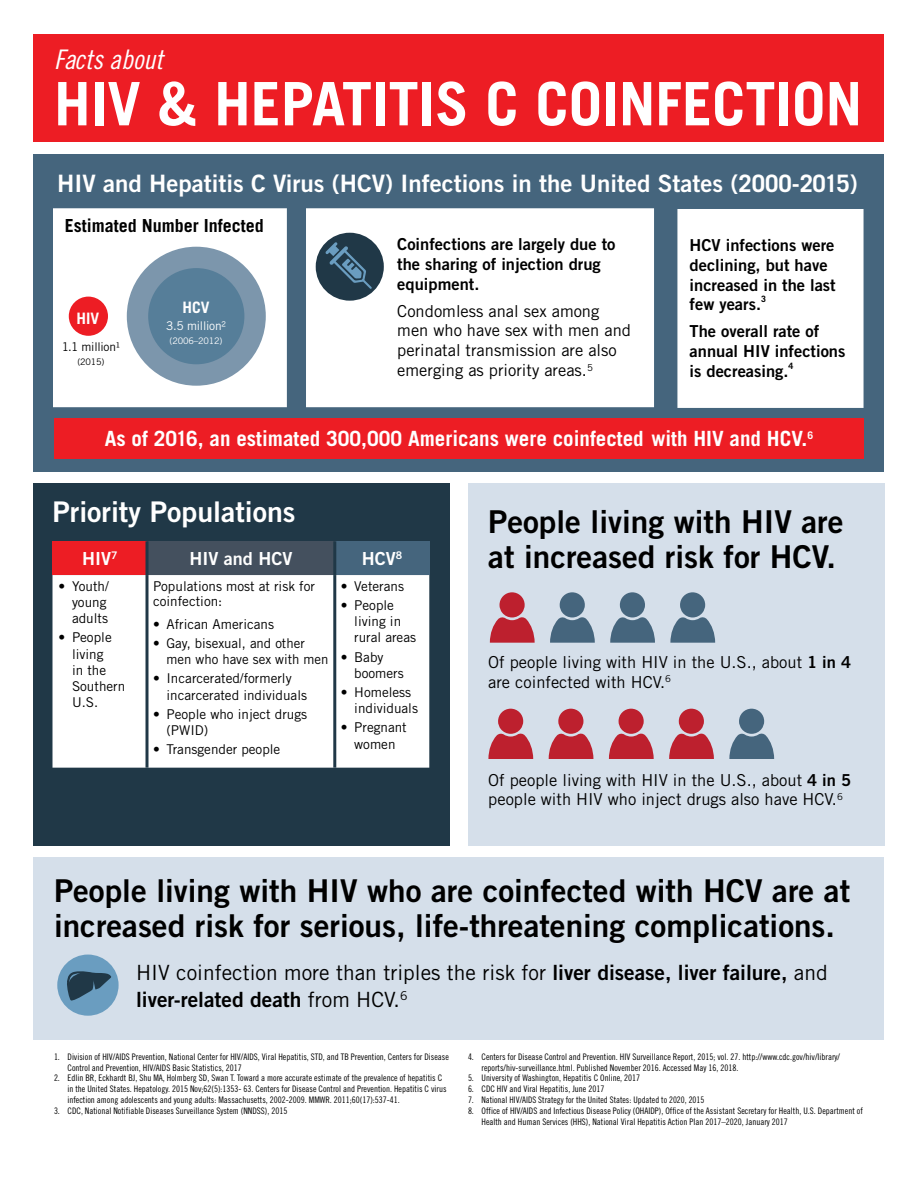
<style>
.page{position:relative;width:918px;height:1188px;background:#fff}
.page>*{position:absolute;margin:0;border:0;box-sizing:border-box;transform-origin:0 0}
.t1{font:700 60px "Trade Gothic";color:#fff}
.t2{font:31.5px/34.5px "Trade Gothic Bold Two";color:#000}
.t3{font:28.5px "Trade Gothic Bold Two";color:#fff}
.t4{font:27px "Trade Gothic Cond Eighteen Obl";color:#fff}
.t5{font:24px "Trade Gothic Bold Two";color:#fff}
.main{font:21px/27px "Trade Gothic";color:#000}
.t6{font:700 21px "Trade Gothic";color:#fff}
.t7{font:700 18px "Trade Gothic";color:#000}
.t8{font:18px "Trade Gothic Bold Two";color:#fff}
.main-2{font:16.5px/19.8px "Trade Gothic Bold Two";color:#000}
.main-3{font:16.5px/19.8px "Trade Gothic";color:#000}
.main-4{font:16.5px/19.8px "Trade Gothic LT Std";color:#000}
.t9{font:700 15.75px "Trade Gothic";color:#fff}
.t10{font:13.5px/16.2px "Trade Gothic LT Std";color:#000}
.t11{font:12px "Trade Gothic LT Std";letter-spacing:-.02em;color:#fff}
.t12{font:12px "Trade Gothic LT Std";letter-spacing:-.02em;color:#000}
.footnote{font:9px/10.8px "Trade Gothic LT Std Cn 18";color:#000}
.t13{font:9px "Trade Gothic LT Std";letter-spacing:-.02em;color:#fff}
.t14{font:9px "Trade Gothic LT Std";color:#000}
.main-5{font:700 8.7px "Trade Gothic";color:#000}
.s1{font-family:"Trade Gothic";font-weight:700}
.s2{font-family:"Trade Gothic Bold Two"}
</style>
<div class="page">
<div style="left:34px;top:155px;width:850px;height:317px;background:#45657d"></div>
<div style="left:677px;top:209px;width:187px;height:199px;background:#fff"></div>
<div style="left:306px;top:208px;width:348px;height:199px;background:#fff"></div>
<div style="left:53px;top:208px;width:234px;height:199px;background:#fff"></div>
<div style="left:34px;top:34px;width:850px;height:108px;background:#ed1d24"></div>
<div style="left:468px;top:483px;width:416px;height:363px;background:#d5dfea"></div>
<div style="left:69px;top:297px;width:39px;height:39px;background:#ed1d24;border-radius:50%"></div>
<div style="left:127px;top:247px;width:139px;height:139px;background:#7c96ac;border-radius:50%"></div>
<div style="left:148px;top:268px;width:96px;height:96px;background:#567e99;border-radius:50%"></div>
<div style="left:316px;top:233px;width:68px;height:68px;background:#203847;border-radius:50%"></div>
<svg style="left:325px;top:242px;width:47px;height:47px"></svg>
<svg style="left:490px;top:592px;width:45px;height:51px"></svg>
<svg style="left:550px;top:592px;width:45px;height:51px"></svg>
<svg style="left:610px;top:592px;width:45px;height:51px"></svg>
<svg style="left:670px;top:592px;width:45px;height:51px"></svg>
<svg style="left:488px;top:709px;width:45px;height:50px"></svg>
<svg style="left:549px;top:709px;width:44px;height:50px"></svg>
<svg style="left:609px;top:709px;width:45px;height:50px"></svg>
<svg style="left:669px;top:709px;width:45px;height:50px"></svg>
<svg style="left:729px;top:709px;width:45px;height:50px"></svg>
<div style="left:34px;top:858px;width:850px;height:182px;background:#d5dfea"></div>
<div style="left:57px;top:955px;width:62px;height:61px;background:#6a9dc0;border-radius:50%"></div>
<svg style="left:67px;top:971px;width:45px;height:30px"></svg>
<div style="left:54px;top:418px;width:810px;height:41px;background:#ed1d24"></div>
<div style="left:34px;top:483px;width:416px;height:363px;background:#203847"></div>
<div style="left:52px;top:541px;width:95px;height:34px;background:#ed1d24"></div>
<div style="left:147px;top:541px;width:188px;height:34px;background:#44505e"></div>
<div style="left:335px;top:541px;width:94px;height:34px;background:#45657d"></div>
<div style="left:52px;top:575px;width:377px;height:193px;background:#fff"></div>
<hr style="left:146px;top:541px;width:2px;height:34px;background:#203847">
<hr style="left:333px;top:541px;width:3px;height:34px;background:#203847">
<hr style="left:146px;top:575px;width:2px;height:193px;background:#203847">
<hr style="left:333px;top:575px;width:3px;height:193px;background:#203847">
<p class="t4" style="left:54px;top:44px;width:111px">Facts about</p>
<h1 class="t1" style="left:54px;top:67px;width:810px">HIV &amp; HEPATITIS C COINFECTION</h1>
<p class="t5" style="left:57px;top:169px;width:802px">HIV and Hepatitis C Virus (HCV) Infections in the United States <span class="s1">(2000-2015)</span></p>
<h3 class="t7" style="left:65px;top:214px;width:201px">Estimated Number Infected</h3>
<h3 class="t9" style="left:77px;top:308px;width:24px">HIV</h3>
<h3 class="t12" style="left:62px;top:339px;width:60px">1.1 million¹</h3>
<p class="t14" style="left:77px;top:356px;width:29px">(2015)</p>
<h3 class="t9" style="left:182px;top:298px;width:29px">HCV</h3>
<h3 class="t11" style="left:166px;top:318px;width:61px">3.5 million²</h3>
<p class="t13" style="left:170px;top:335px;width:54px">(2006–2012)</p>
<p class="main-2" style="left:397px;top:234px;width:220px">Coinfections are largely due to the sharing of injection drug equipment.</p>
<p class="main-4" style="left:397px;top:301px;width:235px">Condomless anal sex among men who have sex with men and perinatal transmission are also emerging as priority areas.<sup>5</sup></p>
<p class="main-2" style="left:690px;top:235px;width:148px">HCV infections were declining, but have increased in the last few years.</p>
<p class="main-5" style="left:761px;top:294px;width:6px">3</p>
<p class="main-2" style="left:690px;top:321px;width:157px">The overall rate of annual HIV infections is decreasing.</p>
<p class="main-5" style="left:789px;top:360px;width:6px">4</p>
<h3 class="t6" style="left:105px;top:426px;width:710px">As of 2016, an estimated 300,000 Americans were coinfected with HIV and HCV.<sup>6</sup></h3>
<h3 class="t3" style="left:52px;top:494px;width:245px">Priority Populations</h3>
<h3 class="t8" style="left:82px;top:548px;width:37px">HIV<sup>7</sup></h3>
<h3 class="t8" style="left:189px;top:548px;width:104px">HIV and HCV</h3>
<h3 class="t8" style="left:362px;top:548px;width:42px">HCV<sup>8</sup></h3>
<h3 class="t10" style="left:341px;top:576px;width:8px;line-height:19.2px">• •</h3>
<h3 class="t10" style="left:72px;top:578px;width:38px">Youth/ young adults</h3>
<h3 class="t10" style="left:72px;top:629px;width:55px">People living<br>in the<br>Southern<br>U.S.</h3>
<h3 class="t10" style="left:153px;top:578px;width:163px;line-height:15px">Populations most at risk for coinfection:</h3>
<h3 class="t10" style="left:153px;top:614px;width:8px;line-height:19.2px">• •</h3>
<h3 class="t10" style="left:153px;top:670px;width:8px">•</h3>
<h3 class="t10" style="left:153px;top:706px;width:8px">•</h3>
<h3 class="t10" style="left:153px;top:741px;width:8px">•</h3>
<h3 class="t10" style="left:354px;top:576px;width:51px;line-height:19.2px">Veterans<br>People</h3>
<h3 class="t10" style="left:354px;top:613px;width:63px">living in rural areas</h3>
<h3 class="t10" style="left:354px;top:649px;width:51px">Baby boomers</h3>
<h3 class="t10" style="left:354px;top:684px;width:65px">Homeless individuals</h3>
<h3 class="t10" style="left:354px;top:719px;width:54px">Pregnant women</h3>
<h3 class="t10" style="left:58px;top:578px;width:8px">•</h3>
<h3 class="t10" style="left:166px;top:614px;width:140px;line-height:19.2px">African Americans<br>Gay, bisexual, and other</h3>
<h3 class="t10" style="left:166px;top:650px;width:164px;line-height:19.2px">men who have sex with men<br>Incarcerated/formerly</h3>
<h3 class="t10" style="left:166px;top:685px;width:142px;line-height:19.2px">incarcerated individuals<br>People who inject drugs</h3>
<h3 class="t10" style="left:166px;top:720px;width:115px;line-height:19.2px">(PWID)<br>Transgender people</h3>
<h3 class="t10" style="left:58px;top:629px;width:8px">•</h3>
<h3 class="t10" style="left:341px;top:649px;width:8px">•</h3>
<h3 class="t10" style="left:341px;top:684px;width:8px">•</h3>
<h3 class="t10" style="left:341px;top:719px;width:8px">•</h3>
<p class="t2" style="left:488px;top:504px;width:357px">People living with HIV are at increased risk for HCV.</p>
<p class="main-3" style="left:488px;top:652px;width:364px">Of people living with HIV in the U.S., about <span class="s2">1 in 4 </span>are coinfected with HCV.<sup>6</sup></p>
<p class="main-3" style="left:488px;top:770px;width:364px">Of people living with HIV in the U.S., about <span class="s2">4 in 5 </span>people with HIV who inject drugs also have HCV.<sup>6</sup></p>
<p class="t2" style="left:54px;top:873px;width:798px">People living with HIV who are coinfected with HCV are at increased risk for serious, life-threatening complications.</p>
<p class="main" style="left:136px;top:959px;width:693px">HIV coinfection more than triples the risk for <span class="s2">liver disease, liver failure,</span> and <span class="s2">liver-related death</span> from HCV.<sup>6</sup></p>
<p class="footnote" style="left:68px;top:1051px;width:383px;text-indent:-14px">1. Division of HIV/AIDS Prevention, National Center for HIV/AIDS, Viral Hepatitis, STD, and TB Prevention, Centers for Disease<br>Control and Prevention, HIV/AIDS Basic Statistics, 2017</p>
<p class="footnote" style="left:68px;top:1073px;width:381px;text-indent:-14px">2. Edlin BR, Eckhardt BJ, Shu MA, Holmberg SD, Swan T. Toward a more accurate estimate of the prevalence of hepatitis C in the United States. Hepatology. 2015 Nov;62(5):1353- 63. Centers for Disease Control and Prevention. Hepatitis C virus infection among adolescents and young adults: Massachusetts, 2002-2009. MMWR. 2011;60(17):537-41.</p>
<p class="footnote" style="left:54px;top:1105px;width:235px">3. CDC, National Notifiable Diseases Surveillance System (NNDSS), 2015</p>
<p class="footnote" style="left:482px;top:1051px;width:360px;text-indent:-14px">4. Centers for Disease Control and Prevention. HIV Surveillance Report, 2015; vol. 27. http://www.cdc.gov/hiv/library/ reports/hiv-surveillance.html. Published November 2016. Accessed May 16, 2018.</p>
<p class="footnote" style="left:468px;top:1073px;width:174px">5. University of Washington, Hepatitis C Online, 2017</p>
<p class="footnote" style="left:468px;top:1084px;width:138px">6. CDC HIV and Viral Hepatitis, June 2017</p>
<p class="footnote" style="left:468px;top:1094px;width:238px">7. National HIV/AIDS Strategy for the United States: Updated to 2020, 2015</p>
<p class="footnote" style="left:482px;top:1105px;width:383px;text-indent:-14px">8. Office of HIV/AIDS and Infectious Disease Policy (OHAIDP), Office of the Assistant Secretary for Health, U.S. Department of<br>Health and Human Services (HHS), National Viral Hepatitis Action Plan 2017–2020, January 2017</p>
</div>
